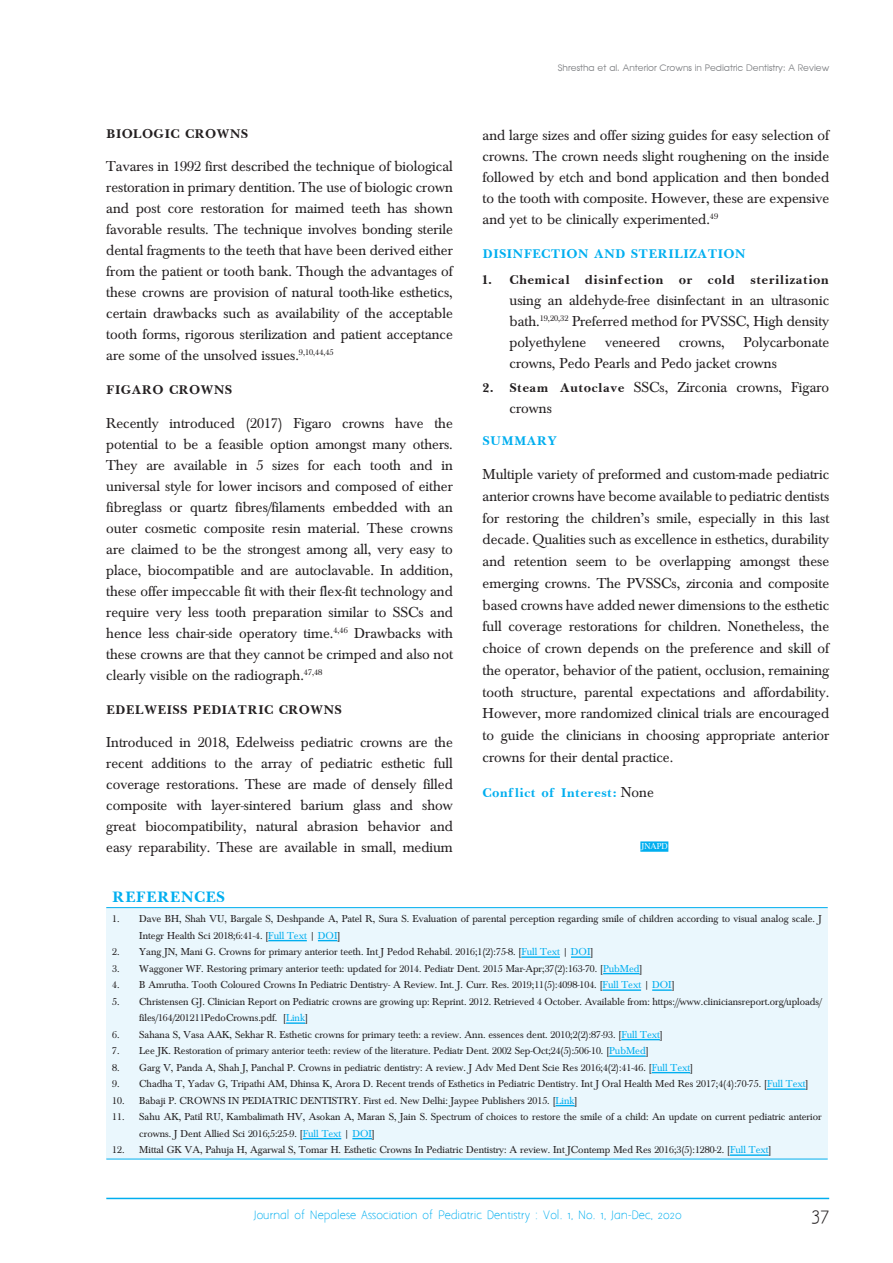
<style>
.page{position:relative;width:893px;height:1263px;background:#fff}
.page>*{position:absolute;margin:0;border:0;box-sizing:border-box;transform-origin:0 0}
.t1{font:700 18px "Baskerville";color:#00aeef}
.t2{font:18px "Aaargh Normal";color:#231f20}
.t3{font:15px/21px "Baskerville";color:#231f20;text-align:justify}
.t4{font:700 15px "Baskerville";color:#00aeef}
.t5{font:700 15px "Baskerville";color:#231f20}
.t6{font:10.5px/16.5px "Baskerville";color:#231f20}
.t7{font:10.5px "Aaargh Normal";color:#00aeef}
.t8{font:9px "Advance Normal";color:#808285}
.t9{font:8.25px "Lucida Bright";color:#fff}
.s1{font-weight:700}
.s2{font-weight:400;color:#231f20}
.s3{color:#00aeef}
</style>
<div class="page">
<hr style="left:106px;top:1198px;width:723px;height:1px;background:#00aeef">
<div style="left:106px;top:908px;width:722px;height:251px;background:#eaf7fd"></div>
<hr style="left:106px;top:907px;width:722px;height:1px;background:#00aeef">
<hr style="left:106px;top:1159px;width:722px;height:1px;background:#00aeef">
<hr style="left:268px;top:940px;width:39px;height:1px;background:#00aeef">
<svg style="left:318px;top:940px;width:19px;height:1px"></svg>
<hr style="left:521px;top:956px;width:39px;height:2px;background:#00aeef">
<svg style="left:571px;top:956px;width:19px;height:2px"></svg>
<hr style="left:603px;top:973px;width:37px;height:1px;background:#00aeef">
<hr style="left:603px;top:989px;width:38px;height:2px;background:#00aeef">
<hr style="left:652px;top:989px;width:20px;height:2px;background:#00aeef">
<svg style="left:286px;top:1022px;width:19px;height:2px"></svg>
<hr style="left:621px;top:1039px;width:39px;height:1px;background:#00aeef">
<hr style="left:609px;top:1055px;width:37px;height:2px;background:#00aeef">
<hr style="left:652px;top:1072px;width:38px;height:1px;background:#00aeef">
<hr style="left:767px;top:1088px;width:38px;height:2px;background:#00aeef">
<svg style="left:556px;top:1105px;width:19px;height:1px"></svg>
<hr style="left:303px;top:1138px;width:38px;height:1px;background:#00aeef">
<svg style="left:352px;top:1138px;width:20px;height:1px"></svg>
<hr style="left:730px;top:1154px;width:38px;height:2px;background:#00aeef">
<div style="left:640px;top:841px;width:28px;height:11px;background:#00aeef;border:2px solid #00aeef"></div>
<p class="t5" style="left:106px;top:126px;width:144px">BIOLOGIC CROWNS</p>
<p class="t3" style="left:106px;top:156px;width:348px">Tavares in 1992 first described the technique of biological restoration in primary dentition. The use of biologic crown and post core restoration for maimed teeth has shown favorable results. The technique involves bonding sterile dental fragments to the teeth that have been derived either from the patient or tooth bank. Though the advantages of these crowns are provision of natural tooth-like esthetics, certain drawbacks such as availability of the acceptable tooth forms, rigorous sterilization and patient acceptance are some of the unsolved issues.<sup>9,10,44,45</sup></p>
<p class="t5" style="left:106px;top:382px;width:128px">FIGARO CROWNS</p>
<p class="t3" style="left:106px;top:413px;width:348px">Recently introduced (2017) Figaro crowns have the potential to be a feasible option amongst many others.<br>They are available in 5 sizes for each tooth and in universal style for lower incisors and composed of either fibreglass or quartz fibres/filaments embedded with an outer cosmetic composite resin material. These crowns are claimed to be the strongest among all, very easy to place, biocompatible and are autoclavable. In addition, these offer impeccable fit with their flex-fit technology and require very less tooth preparation similar to SSCs and hence less chair-side operatory time.<sup>4,46</sup> Drawbacks with these crowns are that they cannot be crimped and also not clearly visible on the radiograph.<sup>47,48</sup></p>
<p class="t5" style="left:106px;top:702px;width:237px">EDELWEISS PEDIATRIC CROWNS</p>
<p class="t3" style="left:106px;top:732px;width:348px">Introduced in 2018, Edelweiss pediatric crowns are the recent additions to the array of pediatric esthetic full coverage restorations. These are made of densely filled composite with layer-sintered barium glass and show great biocompatibility, natural abrasion behavior and easy reparability. These are available in small, medium</p>
<p class="t8" style="left:558px;top:62px;width:273px">Shrestha et al. Anterior Crowns in Pediatric Dentistry: A Review</p>
<p class="t3" style="left:483px;top:125px;width:348px">and large sizes and offer sizing guides for easy selection of crowns. The crown needs slight roughening on the inside followed by etch and bond application and then bonded to the tooth with composite. However, these are expensive and yet to be clinically experimented.<sup>49</sup></p>
<p class="t4" style="left:483px;top:246px;width:265px">DISINFECTION AND STERILIZATION</p>
<p class="t3" style="left:510px;top:269px;width:321px;text-indent:-27px"><span class="s1">1. Chemical disinfection or cold sterilization </span>using an aldehyde-free disinfectant in an ultrasonic bath.<sup>19,20,32</sup> Preferred method for PVSSC, High density polyethylene veneered crowns, Polycarbonate crowns, Pedo Pearls and Pedo jacket crowns</p>
<p class="t3" style="left:510px;top:376px;width:321px;line-height:21.8px;text-indent:-27px"><span class="s1">2. Steam Autoclave</span> SSCs, Zirconia crowns, Figaro crowns</p>
<p class="t4" style="left:483px;top:433px;width:76px">SUMMARY</p>
<p class="t3" style="left:483px;top:464px;width:348px;line-height:21.8px">Multiple variety of preformed and custom-made pediatric anterior crowns have become available to pediatric dentists for restoring the children’s smile, especially in this last decade. Qualities such as excellence in esthetics, durability and retention seem to be overlapping amongst these emerging crowns. The PVSSCs, zirconia and composite based crowns have added newer dimensions to the esthetic full coverage restorations for children. Nonetheless, the choice of crown depends on the preference and skill of the operator, behavior of the patient, occlusion, remaining tooth structure, parental expectations and affordability.<br>However, more randomized clinical trials are encouraged to guide the clinicians in choosing appropriate anterior crowns for their dental practice.</p>
<p class="t4" style="left:483px;top:785px;width:173px">Conflict of Interest: <span class="s2">None</span></p>
<p class="t9" style="left:641px;top:841px;width:28px">JNAPD</p>
<p class="t1" style="left:112px;top:887px;width:115px">REFERENCES</p>
<p class="t6" style="left:139px;top:911px;width:684px;text-indent:-27px">1. Dave BH, Shah VU, Bargale S, Deshpande A, Patel R, Sura S. Evaluation of parental perception regarding smile of children according to visual analog scale. J<br>Integr Health Sci 2018;6:41-4. [<span class="s3">Full Text</span> | <span class="s3">DOI</span>]</p>
<p class="t6" style="left:112px;top:944px;width:483px">2. Yang JN, Mani G. Crowns for primary anterior teeth. Int J Pedod Rehabil. 2016;1(2):75-8. [<span class="s3">Full Text</span> | <span class="s3">DOI</span>]</p>
<p class="t6" style="left:112px;top:960px;width:532px">3. Waggoner WF. Restoring primary anterior teeth: updated for 2014. Pediatr Dent. 2015 Mar-Apr;37(2):163-70. [<span class="s3">PubMed</span>]</p>
<p class="t6" style="left:112px;top:977px;width:564px">4. B Amrutha. Tooth Coloured Crowns In Pediatric Dentistry- A Review. Int. J. Curr. Res. 2019;11(5):4098-104. [<span class="s3">Full Text</span> | <span class="s3">DOI</span>]</p>
<p class="t6" style="left:139px;top:993px;width:684px;text-indent:-27px">5. Christensen GJ. Clinician Report on Pediatric crowns are growing up: Reprint. 2012. Retrieved 4 October. Available from: https://www.cliniciansreport.org/uploads/ files/164/201211PedoCrowns.pdf. [<span class="s3">Link</span>]</p>
<p class="t6" style="left:112px;top:1026px;width:552px">6. Sahana S, Vasa AAK, Sekhar R. Esthetic crowns for primary teeth: a review. Ann. essences dent. 2010;2(2):87-93. [<span class="s3">Full Text</span>]</p>
<p class="t6" style="left:112px;top:1043px;width:538px">7. Lee JK. Restoration of primary anterior teeth: review of the literature. Pediatr Dent. 2002 Sep-Oct;24(5):506-10. [<span class="s3">PubMed</span>]</p>
<p class="t6" style="left:112px;top:1059px;width:582px">8. Garg V, Panda A, Shah J, Panchal P. Crowns in pediatric dentistry: A review. J Adv Med Dent Scie Res 2016;4(2):41-46. [<span class="s3">Full Text</span>]</p>
<p class="t6" style="left:112px;top:1076px;width:698px">9. Chadha T, Yadav G, Tripathi AM, Dhinsa K, Arora D. Recent trends of Esthetics in Pediatric Dentistry. Int J Oral Health Med Res 2017;4(4):70-75. [<span class="s3">Full Text</span>]</p>
<p class="t6" style="left:112px;top:1092px;width:467px">10. Babaji P. CROWNS IN PEDIATRIC DENTISTRY. First ed. New Delhi: Jaypee Publishers 2015. [<span class="s3">Link</span>]</p>
<p class="t6" style="left:139px;top:1109px;width:684px;text-indent:-27px">11. Sahu AK, Patil RU, Kambalimath HV, Asokan A, Maran S, Jain S. Spectrum of choices to restore the smile of a child: An update on current pediatric anterior crowns. J Dent Allied Sci 2016;5:25-9. [<span class="s3">Full Text</span> | <span class="s3">DOI</span>]</p>
<p class="t6" style="left:112px;top:1142px;width:661px">12. Mittal GK VA, Pahuja H, Agarwal S, Tomar H. Esthetic Crowns In Pediatric Dentistry: A review. Int JContemp Med Res 2016;3(5):1280-2. [<span class="s3">Full Text</span>]</p>
<p class="t7" style="left:254px;top:1209px;width:430px">Journal of Nepalese Association of Pediatric Dentistry : Vol. 1, No. 1, Jan-Dec, 2020</p>
<p class="t2" style="left:811px;top:1204px;width:19px">37</p>
</div>
